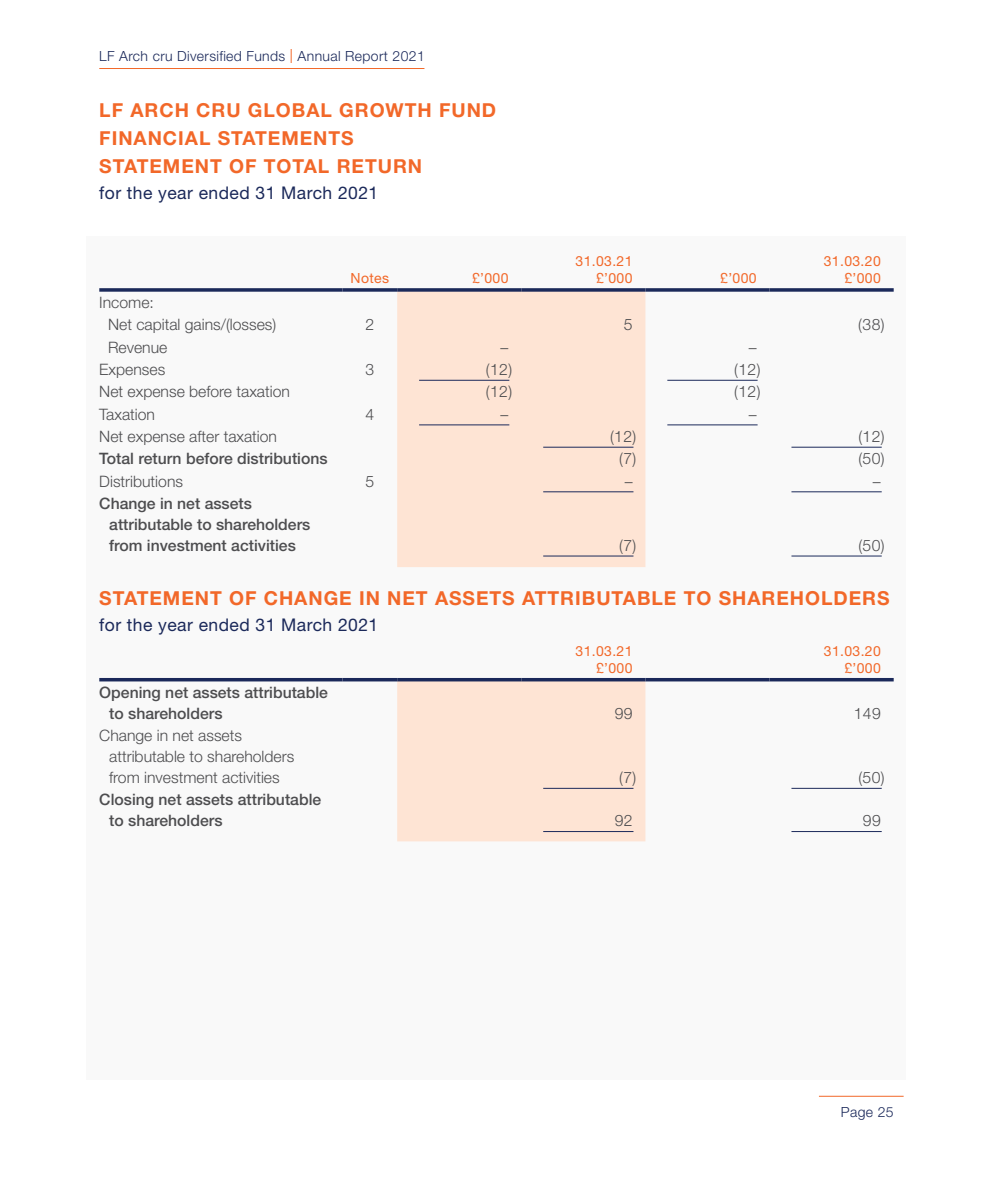
<style>
.page{position:relative;width:993px;height:1191px;background:#fff}
.page>*{position:absolute;margin:0;border:0;box-sizing:border-box;transform-origin:0 0}
.t1{font:700 19.25px/28px "Helvetica Neue";letter-spacing:.05em;color:#f26829}
.t2{font:17.5px "Helvetica Neue";letter-spacing:.025em;color:#1b295a}
.t3{font:300 15.75px/21px "Helvetica Neue";color:#4d4d4f}
.t4{font:500 15.75px/21px "Helvetica Neue";color:#4d4d4f}
.t5{font:14px/16.8px "Helvetica Neue";letter-spacing:.025em;color:#f26829;text-align:right}
.t6{font:300 14px "Helvetica Neue";letter-spacing:.025em;color:#1b295a}
.s1{font-weight:400;color:#f26829}
</style>
<div class="page">
<hr style="left:99px;top:68px;width:325px;height:1px;background:#f26829">
<hr style="left:818px;top:1095px;width:85px;height:1px;background:#f26829">
<div style="left:87px;top:236px;width:818px;height:843px;background:#f9f9f9"></div>
<div style="left:397px;top:292px;width:248px;height:275px;background:#fee4d4"></div>
<svg style="left:99px;top:288px;width:243px;height:4px"></svg>
<svg style="left:342px;top:288px;width:55px;height:4px"></svg>
<svg style="left:397px;top:288px;width:124px;height:4px"></svg>
<svg style="left:521px;top:288px;width:124px;height:4px"></svg>
<svg style="left:645px;top:288px;width:124px;height:4px"></svg>
<svg style="left:769px;top:288px;width:124px;height:4px"></svg>
<hr style="left:419px;top:380px;width:90px;height:1px;background:#1b295a">
<hr style="left:667px;top:380px;width:90px;height:1px;background:#1b295a">
<hr style="left:419px;top:424px;width:90px;height:1px;background:#1b295a">
<hr style="left:667px;top:424px;width:90px;height:1px;background:#1b295a">
<hr style="left:543px;top:447px;width:90px;height:1px;background:#1b295a">
<hr style="left:791px;top:447px;width:90px;height:1px;background:#1b295a">
<hr style="left:543px;top:491px;width:90px;height:1px;background:#1b295a">
<hr style="left:791px;top:491px;width:90px;height:1px;background:#1b295a">
<hr style="left:543px;top:556px;width:90px;height:1px;background:#1b295a">
<hr style="left:791px;top:556px;width:90px;height:1px;background:#1b295a">
<div style="left:397px;top:681px;width:248px;height:160px;background:#fee4d4"></div>
<hr style="left:99px;top:678px;width:243px;height:3px;background:#1b295a">
<hr style="left:342px;top:678px;width:55px;height:3px;background:#1b295a">
<hr style="left:397px;top:678px;width:124px;height:3px;background:#1b295a">
<hr style="left:521px;top:678px;width:124px;height:3px;background:#1b295a">
<hr style="left:645px;top:678px;width:124px;height:3px;background:#1b295a">
<hr style="left:769px;top:678px;width:124px;height:3px;background:#1b295a">
<hr style="left:543px;top:788px;width:90px;height:1px;background:#1b295a">
<hr style="left:791px;top:788px;width:90px;height:1px;background:#1b295a">
<hr style="left:543px;top:831px;width:90px;height:1px;background:#1b295a">
<hr style="left:791px;top:831px;width:90px;height:1px;background:#1b295a">
<p class="t6" style="left:99px;top:47px;width:327px">LF Arch cru Diversified Funds <span class="s1">|</span> Annual Report 2021</p>
<p class="t1" style="left:99px;top:95px;width:398px">LF ARCH CRU GLOBAL GROWTH FUND<br>FINANCIAL STATEMENTS<br>STATEMENT OF TOTAL RETURN</p>
<p class="t2" style="left:99px;top:182px;width:280px">for the year ended 31 March 2021</p>
<p class="t5" style="left:350px;top:269px;width:40px">Notes</p>
<p class="t5" style="left:472px;top:269px;width:38px">£’000</p>
<p class="t5" style="left:575px;top:252px;width:58px">31.03.21 £’000</p>
<p class="t5" style="left:720px;top:269px;width:38px">£’000</p>
<p class="t5" style="left:823px;top:252px;width:58px">31.03.20 £’000</p>
<p class="t3" style="left:108px;top:291px;width:170px;line-height:22.2px;text-indent:-9px">Income:<br>Net capital gains/(losses)</p>
<p class="t3" style="left:365px;top:314px;width:10px">2</p>
<p class="t3" style="left:623px;top:314px;width:10px">5</p>
<p class="t3" style="left:858px;top:314px;width:28px">(38)</p>
<p class="t3" style="left:108px;top:336px;width:61px">Revenue</p>
<p class="t3" style="left:500px;top:336px;width:9px">–</p>
<p class="t3" style="left:748px;top:336px;width:9px">–</p>
<p class="t3" style="left:99px;top:359px;width:67px">Expenses</p>
<p class="t3" style="left:365px;top:359px;width:10px">3</p>
<p class="t3" style="left:486px;top:359px;width:28px">(12)</p>
<p class="t3" style="left:734px;top:359px;width:28px">(12)</p>
<p class="t3" style="left:99px;top:381px;width:192px">Net expense before taxation</p>
<p class="t3" style="left:486px;top:381px;width:28px">(12)</p>
<p class="t3" style="left:734px;top:381px;width:28px">(12)</p>
<p class="t3" style="left:99px;top:403px;width:57px">Taxation</p>
<p class="t3" style="left:365px;top:403px;width:10px">4</p>
<p class="t3" style="left:500px;top:403px;width:9px">–</p>
<p class="t3" style="left:748px;top:403px;width:9px">–</p>
<p class="t3" style="left:99px;top:425px;width:179px">Net expense after taxation</p>
<p class="t3" style="left:610px;top:425px;width:28px">(12)</p>
<p class="t3" style="left:858px;top:425px;width:28px">(12)</p>
<p class="t4" style="left:99px;top:448px;width:230px">Total return before distributions</p>
<p class="t3" style="left:619px;top:448px;width:19px">(7)</p>
<p class="t3" style="left:858px;top:448px;width:28px">(50)</p>
<p class="t3" style="left:99px;top:470px;width:85px">Distributions</p>
<p class="t3" style="left:365px;top:470px;width:10px">5</p>
<p class="t3" style="left:624px;top:470px;width:9px">–</p>
<p class="t3" style="left:872px;top:470px;width:9px">–</p>
<p class="t4" style="left:109px;top:492px;width:203px;text-indent:-10px">Change in net assets attributable to shareholders from investment activities</p>
<p class="t3" style="left:619px;top:534px;width:19px">(7)</p>
<p class="t3" style="left:858px;top:534px;width:28px">(50)</p>
<p class="t1" style="left:99px;top:583px;width:791px">STATEMENT OF CHANGE IN NET ASSETS ATTRIBUTABLE TO SHAREHOLDERS</p>
<p class="t2" style="left:99px;top:614px;width:280px">for the year ended 31 March 2021</p>
<p class="t5" style="left:575px;top:642px;width:58px">31.03.21 £’000</p>
<p class="t5" style="left:823px;top:642px;width:58px">31.03.20 £’000</p>
<p class="t4" style="left:109px;top:681px;width:220px;text-indent:-10px">Opening net assets attributable to shareholders</p>
<p class="t3" style="left:614px;top:702px;width:19px">99</p>
<p class="t3" style="left:853px;top:702px;width:29px">149</p>
<p class="t3" style="left:109px;top:724px;width:186px;text-indent:-10px">Change in net assets attributable to shareholders from investment activities</p>
<p class="t4" style="left:109px;top:789px;width:213px;text-indent:-10px">Closing net assets attributable to shareholders</p>
<p class="t3" style="left:619px;top:766px;width:19px">(7)</p>
<p class="t3" style="left:858px;top:766px;width:28px">(50)</p>
<p class="t3" style="left:614px;top:810px;width:19px">92</p>
<p class="t3" style="left:862px;top:810px;width:19px">99</p>
<p class="t6" style="left:840px;top:1103px;width:54px">Page 25</p>
</div>
